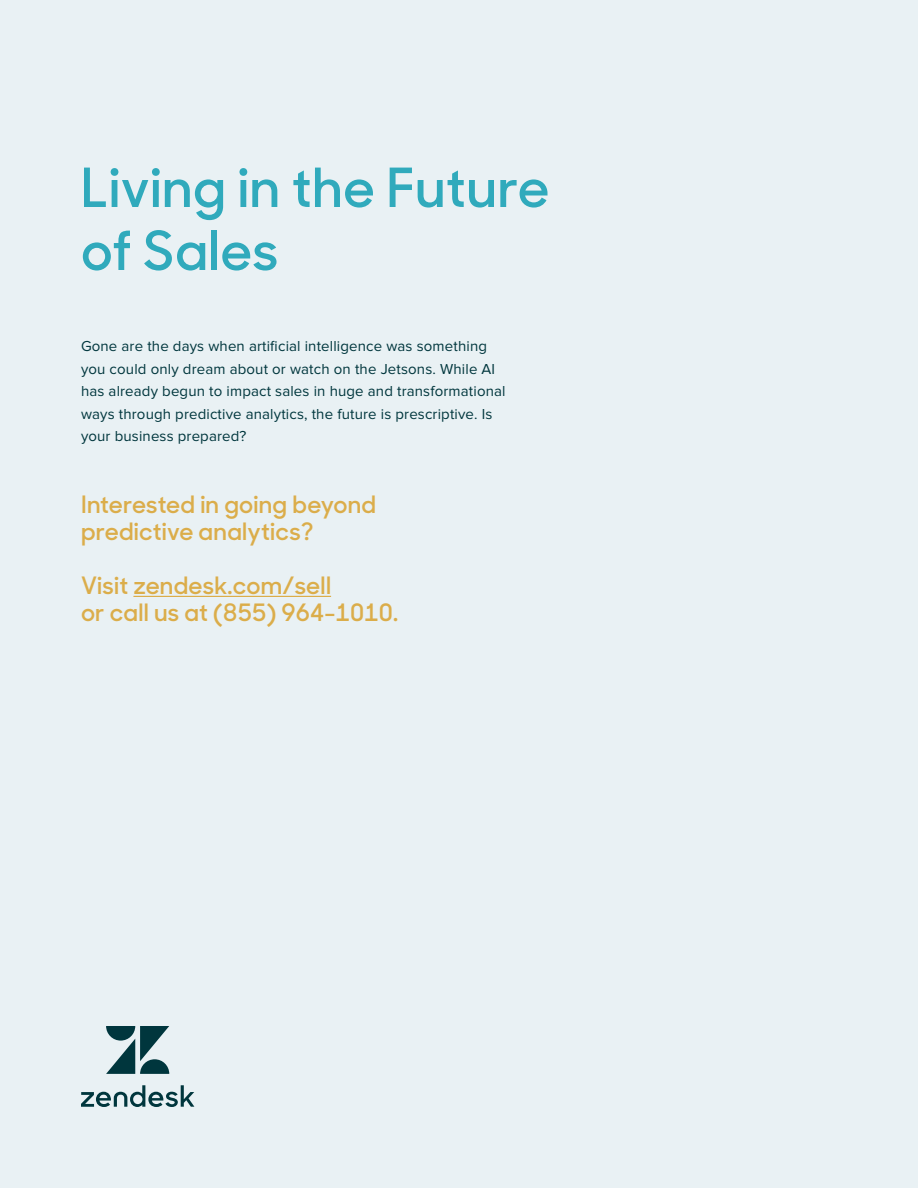
<style>
.page{position:relative;width:918px;height:1188px;background:#e9f1f4}
.page>*{position:absolute;margin:0;border:0;box-sizing:border-box;transform-origin:0 0}
.Header_1{font:600 54px/63px "Sharp Sans No 1";letter-spacing:.01em;color:#30aabc}
.Header_3{font:600 24px/27px "Sharp Sans No 1";letter-spacing:.01em;color:#dbad4a}
.Text_2{font:15px/22.5px "Proxima Nova";letter-spacing:.01em;color:#00363d}
</style>
<div class="page">
<svg style="left:106px;top:1026px;width:63px;height:48px"></svg>
<svg style="left:81px;top:1085px;width:113px;height:22px"></svg>
<hr style="left:133px;top:596px;width:198px;height:1px;background:#dbad4a">
<p class="Header_1" style="left:81px;top:152px;width:470px">Living in the Future of Sales</p>
<p class="Text_2" style="left:81px;top:335px;width:426px">Gone are the days when artificial intelligence was something you could only dream about or watch on the Jetsons. While AI has already begun to impact sales in huge and transformational ways through predictive analytics, the future is prescriptive. Is your business prepared?</p>
<p class="Header_3" style="left:81px;top:489px;width:297px">Interested in going beyond predictive analytics?</p>
<p class="Header_3" style="left:81px;top:570px;width:252px">Visit zendesk.com/sell</p>
<p class="Header_3" style="left:81px;top:597px;width:319px">or call us at (855) 964-1010.</p>
</div>
